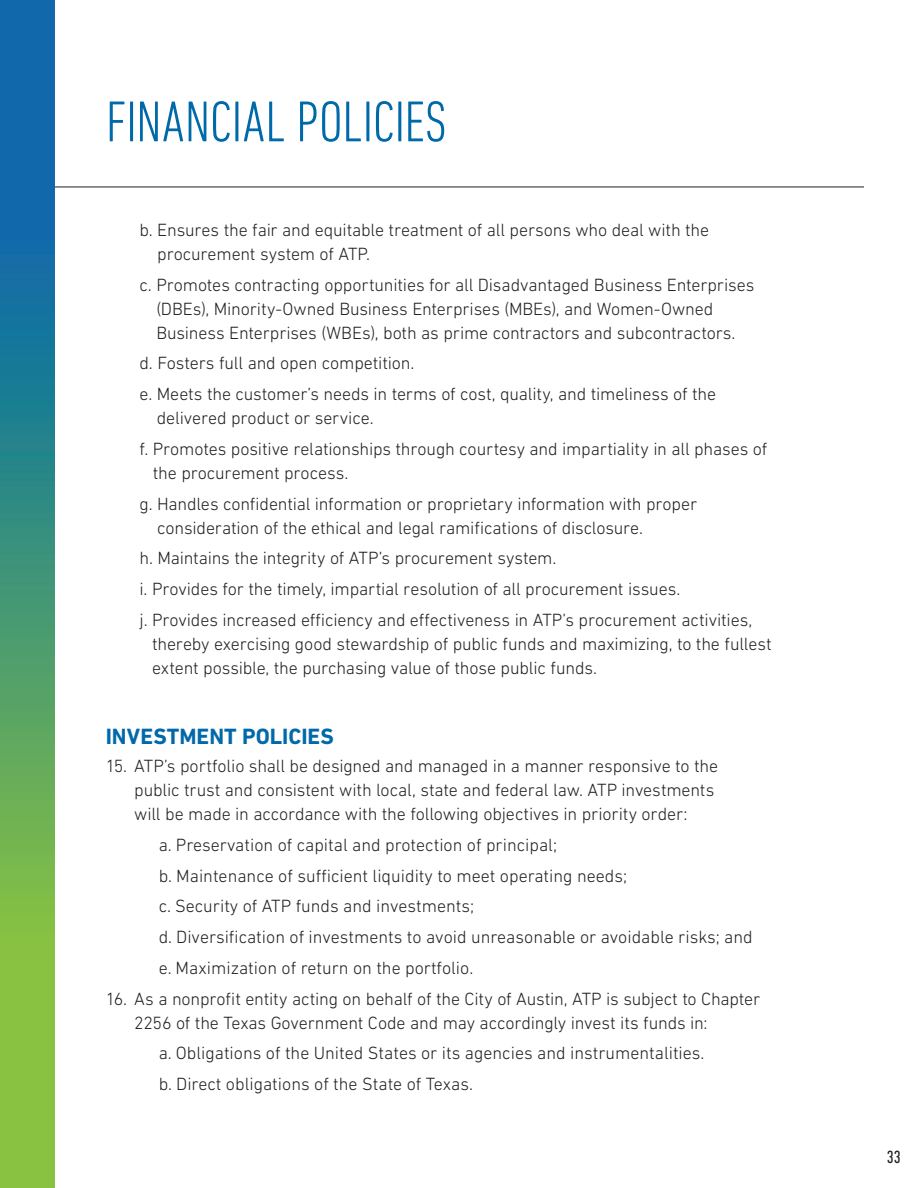
<style>
.page{position:relative;width:918px;height:1188px;background:#fff}
.page>*{position:absolute;margin:0;border:0;box-sizing:border-box;transform-origin:0 0}
.t1{font:300 condensed 58.5px "DIN Next LT Pro";color:#0069a9}
.t2{font:700 22.5px "DIN Next LT Pro";letter-spacing:.005em;color:#0069a9}
.t3{font:300 18px/24px "DIN Next LT Pro";letter-spacing:-.005em;color:#231f20}
.t4{font:condensed 18px "DIN Next LT Pro";color:#231f20}
</style>
<div class="page">
<hr style="left:54px;top:187px;width:810px;height:1px;background:#231f20">
<svg style="left:0;top:0;width:54px;height:1188px;background:#489575"></svg>
<h3 class="t1" style="left:106px;top:88px;width:343px">FINANCIAL POLICIES</h3>
<p class="t3" style="left:157px;top:218px;width:554px;text-indent:-18px">b. Ensures the fair and equitable treatment of all persons who deal with the procurement system of ATP.</p>
<p class="t3" style="left:156px;top:272px;width:600px;text-indent:-17px">c. Promotes contracting opportunities for all Disadvantaged Business Enterprises (DBEs), Minority-Owned Business Enterprises (MBEs), and Women-Owned<br>Business Enterprises (WBEs), both as prime contractors and subcontractors.</p>
<p class="t3" style="left:140px;top:351px;width:277px">d. Fosters full and open competition.</p>
<p class="t3" style="left:157px;top:382px;width:561px;text-indent:-17px">e. Meets the customer’s needs in terms of cost, quality, and timeliness of the delivered product or service.</p>
<p class="t3" style="left:153px;top:437px;width:616px;text-indent:-13px">f. Promotes positive relationships through courtesy and impartiality in all phases of the procurement process.</p>
<p class="t3" style="left:157px;top:491px;width:541px;text-indent:-18px">g. Handles confidential information or proprietary information with proper consideration of the ethical and legal ramifications of disclosure.</p>
<p class="t3" style="left:140px;top:546px;width:419px">h. Maintains the integrity of ATP’s procurement system.</p>
<p class="t3" style="left:140px;top:577px;width:542px">i. Provides for the timely, impartial resolution of all procurement issues.</p>
<p class="t3" style="left:152px;top:608px;width:621px;text-indent:-13px">j. Provides increased efficiency and effectiveness in ATP’s procurement activities, thereby exercising good stewardship of public funds and maximizing, to the fullest extent possible, the purchasing value of those public funds.</p>
<h4 class="t2" style="left:106px;top:723px;width:230px">INVESTMENT POLICIES</h4>
<p class="t3" style="left:134px;top:754px;width:585px;text-indent:-28px">15. ATP’s portfolio shall be designed and managed in a manner responsive to the public trust and consistent with local, state and federal law. ATP investments will be made in accordance with the following objectives in priority order:</p>
<p class="t3" style="left:159px;top:833px;width:400px">a. Preservation of capital and protection of principal;</p>
<p class="t3" style="left:159px;top:863px;width:470px">b. Maintenance of sufficient liquidity to meet operating needs;</p>
<p class="t3" style="left:159px;top:894px;width:317px">c. Security of ATP funds and investments;</p>
<p class="t3" style="left:159px;top:925px;width:596px">d. Diversification of investments to avoid unreasonable or avoidable risks; and</p>
<p class="t3" style="left:159px;top:956px;width:316px">e. Maximization of return on the portfolio.</p>
<p class="t3" style="left:134px;top:986px;width:627px;text-indent:-28px">16. As a nonprofit entity acting on behalf of the City of Austin, ATP is subject to Chapter<br>2256 of the Texas Government Code and may accordingly invest its funds in:</p>
<p class="t3" style="left:159px;top:1041px;width:547px">a. Obligations of the United States or its agencies and instrumentalities.</p>
<p class="t3" style="left:159px;top:1072px;width:316px">b. Direct obligations of the State of Texas.</p>
<p class="t4" style="left:887px;top:1146px;width:15px">33</p>
</div>
